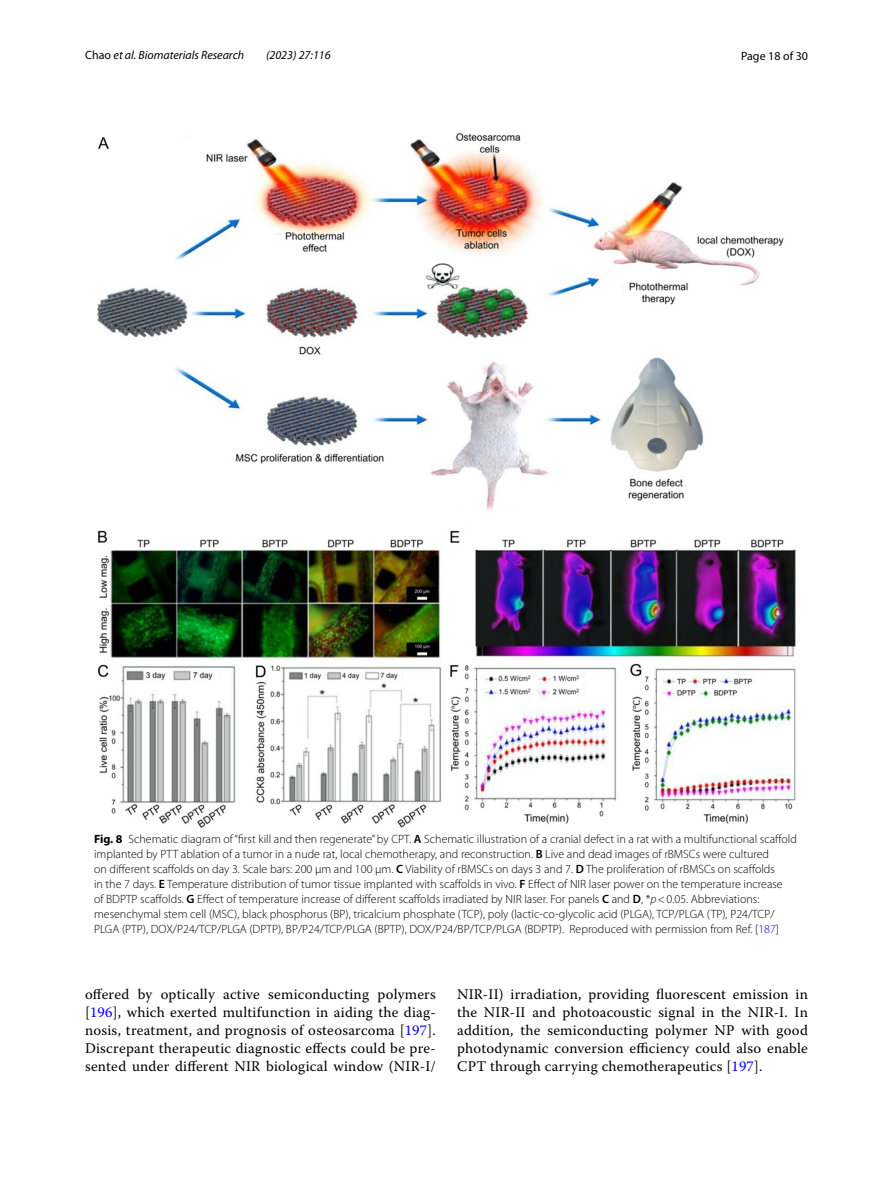
<style>
.page{position:relative;width:893px;height:1187px;background:#fff}
.page>*{position:absolute;margin:0;border:0;box-sizing:border-box;transform-origin:0 0}
.t1{font:14.7px/18px "Warnock Pro";letter-spacing:.015em;color:#000;text-align:justify}
.t2{font:300 12px/15px "Myriad Pro";color:#000}
.t3{font:italic 12px "Myriad Pro";color:#000}
.t4{font:12px "Myriad Pro";color:#000}
.s1{font-style:normal}
.s2{font-weight:700}
.s3{font-weight:600}
.s4{font-style:italic}
.s5{color:#00f}
</style>
<div class="page">
<img style="left:97px;top:133px;width:699px;height:695px">
<p class="t3" style="left:85px;top:48px;width:161px"><span class="s1">Chao</span> et al. Biomaterials Research</p>
<p class="t3" style="left:266px;top:48px;width:66px">(2023) 27:116</p>
<p class="t4" style="left:741px;top:48px;width:68px">Page 18 of 30</p>
<p class="t2" style="left:94px;top:832px;width:704px"><span class="s2">Fig. 8</span> Schematic diagram of“first kill and then regenerate” by CPT. <span class="s3">A</span> Schematic illustration of a cranial defect in a rat with a multifunctional scaffold implanted by PTT ablation of a tumor in a nude rat, local chemotherapy, and reconstruction. <span class="s3">B</span> Live and dead images of rBMSCs were cultured<br>on different scaffolds on day 3. Scale bars: 200 µm and 100 µm. <span class="s3">C</span> Viability of rBMSCs on days 3 and 7. <span class="s3">D</span> The proliferation of rBMSCs on scaffolds<br>in the 7 days. <span class="s3">E</span> Temperature distribution of tumor tissue implanted with scaffolds in vivo. <span class="s3">F</span> Effect of NIR laser power on the temperature increase<br>of BDPTP scaffolds. <span class="s3">G</span> Effect of temperature increase of different scaffolds irradiated by NIR laser. For panels <span class="s3">C</span> and <span class="s3">D</span>, *<span class="s4">p</span>&lt;0.05. Abbreviations: mesenchymal stem cell (MSC), black phosphorus (BP), tricalcium phosphate (TCP), poly (lactic-co-glycolic acid (PLGA), TCP/PLGA (TP), P24/TCP/ PLGA (PTP), DOX/P24/TCP/PLGA (DPTP), BP/P24/TCP/PLGA (BPTP), DOX/P24/BP/TCP/PLGA (BDPTP). Reproduced with permission from Ref. [<span class="s5">187</span>]</p>
<p class="t1" style="left:85px;top:984px;width:352px">offered by optically active semiconducting polymers [<span class="s5">196</span>], which exerted multifunction in aiding the diag&shy;nosis, treatment, and prognosis of osteosarcoma [<span class="s5">197</span>].<br>Discrepant therapeutic diagnostic effects could be pre&shy;sented under different NIR biological window (NIR-I/</p>
<p class="t1" style="left:457px;top:984px;width:352px">NIR-II) irradiation, providing fluorescent emission in the NIR-II and photoacoustic signal in the NIR-I. In addition, the semiconducting polymer NP with good photodynamic conversion efficiency could also enable CPT through carrying chemotherapeutics [<span class="s5">197</span>].</p>
</div>
